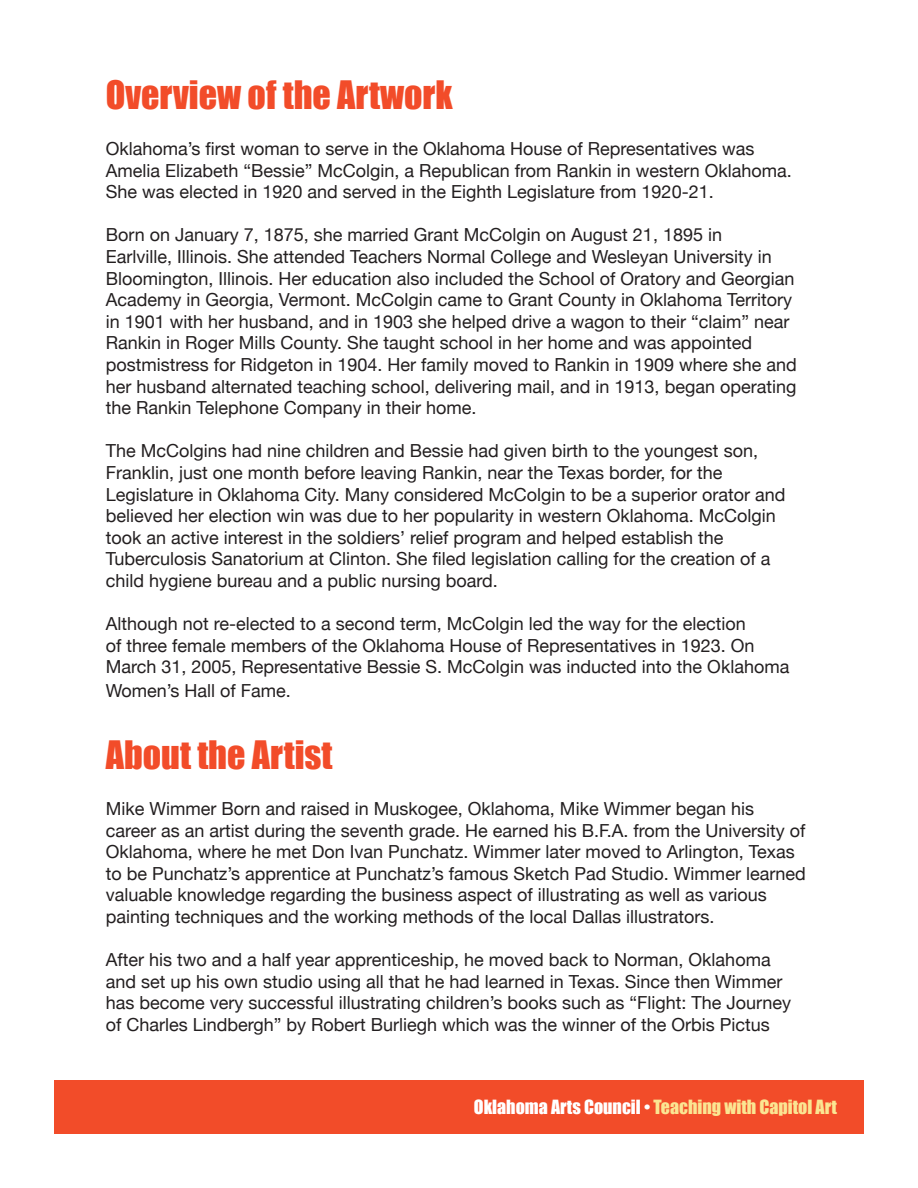
<style>
.page{position:relative;width:918px;height:1188px;background:#fff}
.page>*{position:absolute;margin:0;border:0;box-sizing:border-box;transform-origin:0 0}
.activities{font:36px "Impact";color:#f24c29}
.Normal__Web{font:18px/21.6px "Helvetica Neue";color:#231f20}
.t1{font:18px "Impact";color:#fbe592}
.s1{color:#fff}
</style>
<div class="page">
<div style="left:54px;top:1080px;width:810px;height:54px;background:#f24c29"></div>
<p class="activities" style="left:106px;top:67px;width:348px">Overview of the Artwork</p>
<p class="Normal__Web" style="left:106px;top:137px;width:688px">Oklahoma’s first woman to serve in the Oklahoma House of Representatives was<br>Amelia Elizabeth “Bessie” McColgin, a Republican from Rankin in western Oklahoma.<br>She was elected in 1920 and served in the Eighth Legislature from 1920-21.</p>
<p class="Normal__Web" style="left:106px;top:223px;width:692px">Born on January 7, 1875, she married Grant McColgin on August 21, 1895 in<br>Earlville, Illinois. She attended Teachers Normal College and Wesleyan University in Bloomington, Illinois. Her education also included the School of Oratory and Georgian Academy in Georgia, Vermont. McColgin came to Grant County in Oklahoma Territory in 1901 with her husband, and in 1903 she helped drive a wagon to their “claim” near Rankin in Roger Mills County. She taught school in her home and was appointed postmistress for Ridgeton in 1904. Her family moved to Rankin in 1909 where she and her husband alternated teaching school, delivering mail, and in 1913, began operating the Rankin Telephone Company in their home.</p>
<p class="Normal__Web" style="left:106px;top:439px;width:681px">The McColgins had nine children and Bessie had given birth to the youngest son, Franklin, just one month before leaving Rankin, near the Texas border, for the Legislature in Oklahoma City. Many considered McColgin to be a superior orator and believed her election win was due to her popularity in western Oklahoma. McColgin took an active interest in the soldiers’ relief program and helped establish the Tuberculosis Sanatorium at Clinton. She filed legislation calling for the creation of a child hygiene bureau and a public nursing board.</p>
<p class="Normal__Web" style="left:106px;top:612px;width:685px">Although not re-elected to a second term, McColgin led the way for the election<br>of three female members of the Oklahoma House of Representatives in 1923. On<br>March 31, 2005, Representative Bessie S. McColgin was inducted into the Oklahoma</p>
<p class="Normal__Web" style="left:106px;top:679px;width:187px">Women’s Hall of Fame.</p>
<p class="activities" style="left:106px;top:727px;width:228px">About the Artist</p>
<p class="Normal__Web" style="left:106px;top:797px;width:702px">Mike Wimmer Born and raised in Muskogee, Oklahoma, Mike Wimmer began his career as an artist during the seventh grade. He earned his B.F.A. from the University of Oklahoma, where he met Don Ivan Punchatz. Wimmer later moved to Arlington, Texas to be Punchatz’s apprentice at Punchatz’s famous Sketch Pad Studio. Wimmer learned valuable knowledge regarding the business aspect of illustrating as well as various painting techniques and the working methods of the local Dallas illustrators.</p>
<p class="Normal__Web" style="left:106px;top:948px;width:687px">After his two and a half year apprenticeship, he moved back to Norman, Oklahoma and set up his own studio using all that he had learned in Texas. Since then Wimmer has become very successful illustrating children’s books such as “Flight: The Journey of Charles Lindbergh” by Robert Burliegh which was the winner of the Orbis Pictus</p>
<p class="t1" style="left:474px;top:1093px;width:365px"><span class="s1">Oklahoma Arts Council •</span> Teaching with Capitol Art</p>
</div>
